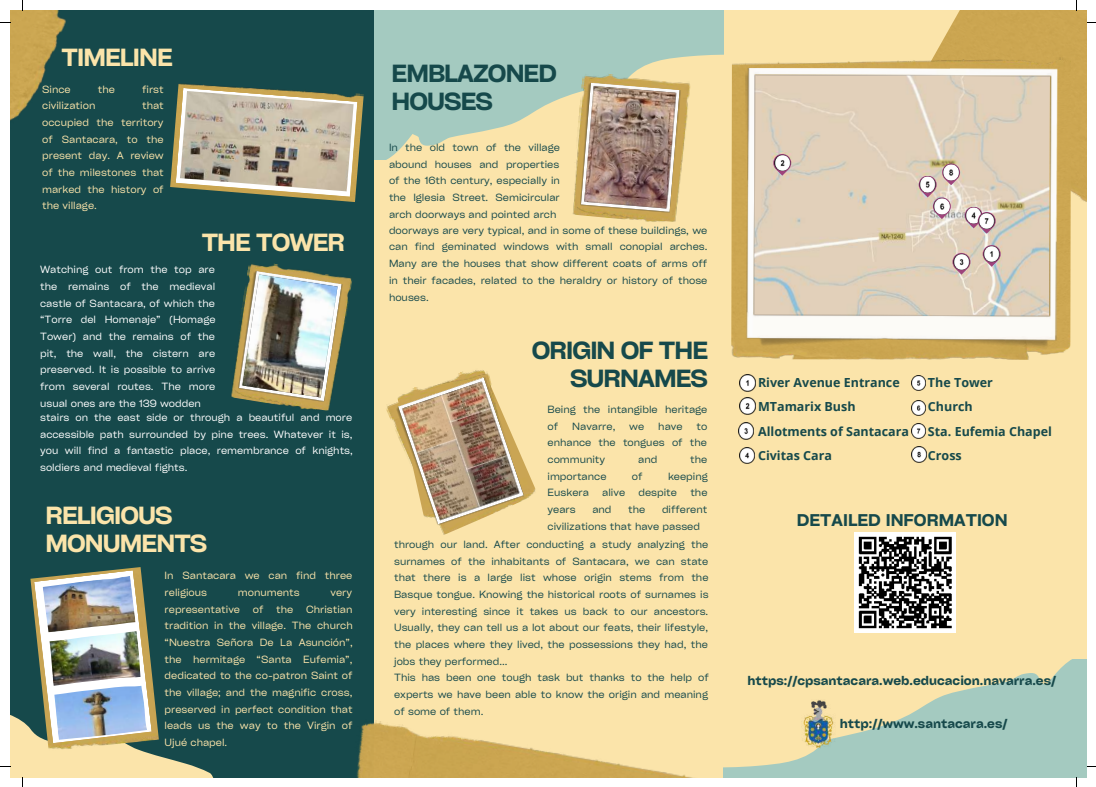
<style>
.page{position:relative;width:1096px;height:787px;background:#fff}
.page>*{position:absolute;margin:0;border:0;box-sizing:border-box;transform-origin:0 0}
.t1{font:23.75px/28.1px "Cy Grotesk Key Demi";letter-spacing:-.04em;color:#16494b;text-align:right}
.t2{font:23.75px/28.1px "Cy Grotesk Key Demi";letter-spacing:-.04em;color:#fbe4aa}
.t3{font:16.25px "Cy Grotesk Key Demi";color:#16494b}
.t4{font:700 12.5px/24.4px "Open Sans";color:#16494b}
.t5{font:12.5px "Cy Grotesk Key Demi";color:#16494b}
.t6{font:10px/16.6px "Cy Grotesk Key";color:#16494b;text-align:justify}
.t7{font:10px/16.6px "Cy Grotesk Key";color:#fbe4aa;text-align:justify}
.t8{font:10px/16.6px "Cy Grotesk Key";color:#fff;text-align:justify}
</style>
<div class="page">
<div style="left:10px;top:10px;width:1076px;height:768px;background:#fbe4aa"></div>
<svg style="left:863px;top:659px;width:223px;height:119px;fill:#a4cac0"></svg>
<img style="left:933px;top:10px;width:153px;height:202px">
<svg style="left:373px;top:10px;width:350px;height:149px;fill:#a4cac0"></svg>
<div style="left:10px;top:10px;width:363px;height:768px;background:#16494b"></div>
<img style="left:357px;top:718px;width:506px;height:60px">
<img style="left:10px;top:10px;width:56px;height:111px">
<img style="left:234px;top:263px;width:118px;height:148px">
<img style="left:235px;top:270px;width:108px;height:133px">
<svg style="left:320px;top:285px;width:19px;height:115px;background:#c4c8b9"></svg>
<img style="left:569px;top:73px;width:7px;height:142px">
<img style="left:576px;top:72px;width:114px;height:150px">
<img style="left:577px;top:82px;width:104px;height:132px">
<img style="left:170px;top:83px;width:194px;height:119px">
<svg style="left:176px;top:88px;width:181px;height:109px"></svg>
<img style="left:180px;top:91px;width:173px;height:100px">
<img style="left:801px;top:700px;width:34px;height:49px">
<img style="left:731px;top:57px;width:339px;height:303px">
<img style="left:744px;top:68px;width:313px;height:281px">
<svg style="left:982px;top:245px;width:18px;height:22px"></svg>
<img style="left:983px;top:246px;width:16px;height:16px">
<svg style="left:773px;top:154px;width:18px;height:22px"></svg>
<img style="left:774px;top:155px;width:16px;height:16px">
<svg style="left:918px;top:164px;width:77px;height:70px;background:#dccdc1"></svg>
<img style="left:978px;top:213px;width:16px;height:16px">
<svg style="left:952px;top:253px;width:18px;height:22px"></svg>
<img style="left:953px;top:254px;width:16px;height:16px">
<img style="left:739px;top:374px;width:16px;height:17px">
<img style="left:739px;top:397px;width:16px;height:17px">
<img style="left:738px;top:422px;width:15px;height:17px">
<img style="left:739px;top:447px;width:15px;height:16px">
<img style="left:911px;top:376px;width:14px;height:15px">
<img style="left:911px;top:400px;width:14px;height:15px">
<img style="left:911px;top:424px;width:14px;height:15px">
<img style="left:911px;top:447px;width:15px;height:16px">
<img style="left:386px;top:370px;width:150px;height:165px">
<img style="left:396px;top:371px;width:121px;height:5px">
<img style="left:395px;top:376px;width:131px;height:151px">
<img style="left:854px;top:532px;width:101px;height:101px">
<img style="left:0;top:570px;width:214px;height:217px">
<h1 class="t2" style="left:62px;top:42px;width:113px">TIMELINE</h1>
<p class="t7" style="left:42px;top:80px;width:30px">Since</p>
<p class="t7" style="left:98px;top:80px;width:19px">the</p>
<p class="t7" style="left:142px;top:80px;width:23px">first</p>
<p class="t7" style="left:42px;top:97px;width:55px">civilization</p>
<p class="t7" style="left:42px;top:97px;width:123px;text-indent:100px">that occupied the territory of Santacara, to the present day. A review of the milestones that marked the history of the village.</p>
<h1 class="t2" style="left:202px;top:227px;width:145px">THE TOWER</h1>
<p class="t8" style="left:40px;top:261px;width:177px">Watching out from the top are the remains of the medieval castle of Santacara, of which the “Torre del Homenaje” (Homage Tower) and the remains of the pit, the wall, the cistern are preserved. It is possible to arrive from several routes. The more usual ones are the 139 wodden</p>
<p class="t8" style="left:40px;top:409px;width:314px">stairs on the east side or through a beautiful and more accessible path surrounded by pine trees. Whatever it is, you will find a fantastic place, remembrance of knights, soldiers and medieval fights.</p>
<h1 class="t2" style="left:46px;top:500px;width:163px">RELIGIOUS<br>MONUMENTS</h1>
<p class="t7" style="left:165px;top:567px;width:189px">In Santacara we can find three religious</p>
<p class="t7" style="left:238px;top:583px;width:63px">monuments</p>
<p class="t7" style="left:330px;top:583px;width:23px">very</p>
<p class="t7" style="left:165px;top:600px;width:77px">representative</p>
<p class="t7" style="left:253px;top:600px;width:12px">of</p>
<p class="t7" style="left:276px;top:600px;width:19px">the</p>
<p class="t7" style="left:165px;top:600px;width:190px;text-indent:141px">Christian tradition in the village. The church “Nuestra Señora De La Asunción”, the hermitage “Santa Eufemia”, dedicated to the co-patron Saint of the village; and the magnific cross, preserved in perfect condition that leads us the way to the Virgin of Ujué chapel.</p>
<h1 class="t1" style="left:391px;top:58px;width:167px;text-align:left">EMBLAZONED<br>HOUSES</h1>
<p class="t6" style="left:389px;top:139px;width:172px">In the old town of the village abound houses and properties of the 16th century, especially in the Iglesia Street. Semicircular arch doorways and pointed arch</p>
<p class="t6" style="left:389px;top:221px;width:320px">doorways are very typical, and in some of these buildings, we can find geminated windows with small conopial arches.<br>Many are the houses that show different coats of arms off in their facades, related to the heraldry or history of those houses.</p>
<h1 class="t1" style="left:532px;top:335px;width:178px">ORIGIN OF THE<br>SURNAMES</h1>
<p class="t6" style="left:547px;top:401px;width:161px">Being the intangible heritage of</p>
<p class="t6" style="left:572px;top:417px;width:45px">Navarre,</p>
<p class="t6" style="left:629px;top:417px;width:17px">we</p>
<p class="t6" style="left:658px;top:417px;width:26px">have</p>
<p class="t6" style="left:547px;top:417px;width:161px;text-indent:149px">to enhance the tongues of the community</p>
<p class="t6" style="left:638px;top:451px;width:21px">and</p>
<p class="t6" style="left:690px;top:451px;width:19px">the</p>
<p class="t6" style="left:547px;top:467px;width:60px">importance</p>
<p class="t6" style="left:632px;top:467px;width:12px">of</p>
<p class="t6" style="left:668px;top:467px;width:41px">keeping</p>
<p class="t6" style="left:547px;top:484px;width:43px">Euskera</p>
<p class="t6" style="left:602px;top:484px;width:24px">alive</p>
<p class="t6" style="left:638px;top:484px;width:40px">despite</p>
<p class="t6" style="left:690px;top:484px;width:19px">the</p>
<p class="t6" style="left:547px;top:501px;width:30px">years</p>
<p class="t6" style="left:592px;top:501px;width:21px">and</p>
<p class="t6" style="left:628px;top:501px;width:19px">the</p>
<p class="t6" style="left:547px;top:501px;width:161px;text-indent:114px">different civilizations that have passed</p>
<p class="t6" style="left:394px;top:536px;width:316px;text-align:left">through our land. After conducting a study analyzing the surnames of the inhabitants of Santacara, we can state that there is a large list whose origin stems from the Basque tongue. Knowing the historical roots of surnames is very interesting since it takes us back to our ancestors.<br>Usually, they can tell us a lot about our feats, their lifestyle, the places where they lived, the possessions they had, the jobs they performed...<br>This has been one tough task but thanks to the help of experts we have been able to know the origin and meaning of some of them.</p>
<p class="t4" style="left:758px;top:370px;width:152px">River Avenue Entrance<br>MTamarix Bush<br>Allotments of Santacara<br>Civitas Cara</p>
<p class="t4" style="left:927px;top:370px;width:125px">The Tower<br>Church<br>Sta. Eufemia Chapel<br>Cross</p>
<h2 class="t3" style="left:796px;top:509px;width:212px">DETAILED INFORMATION</h2>
<p class="t5" style="left:747px;top:672px;width:310px">https://cpsantacara.web.educacion.navarra.es/</p>
<p class="t5" style="left:839px;top:715px;width:169px">http://www.santacara.es/</p>
</div>
